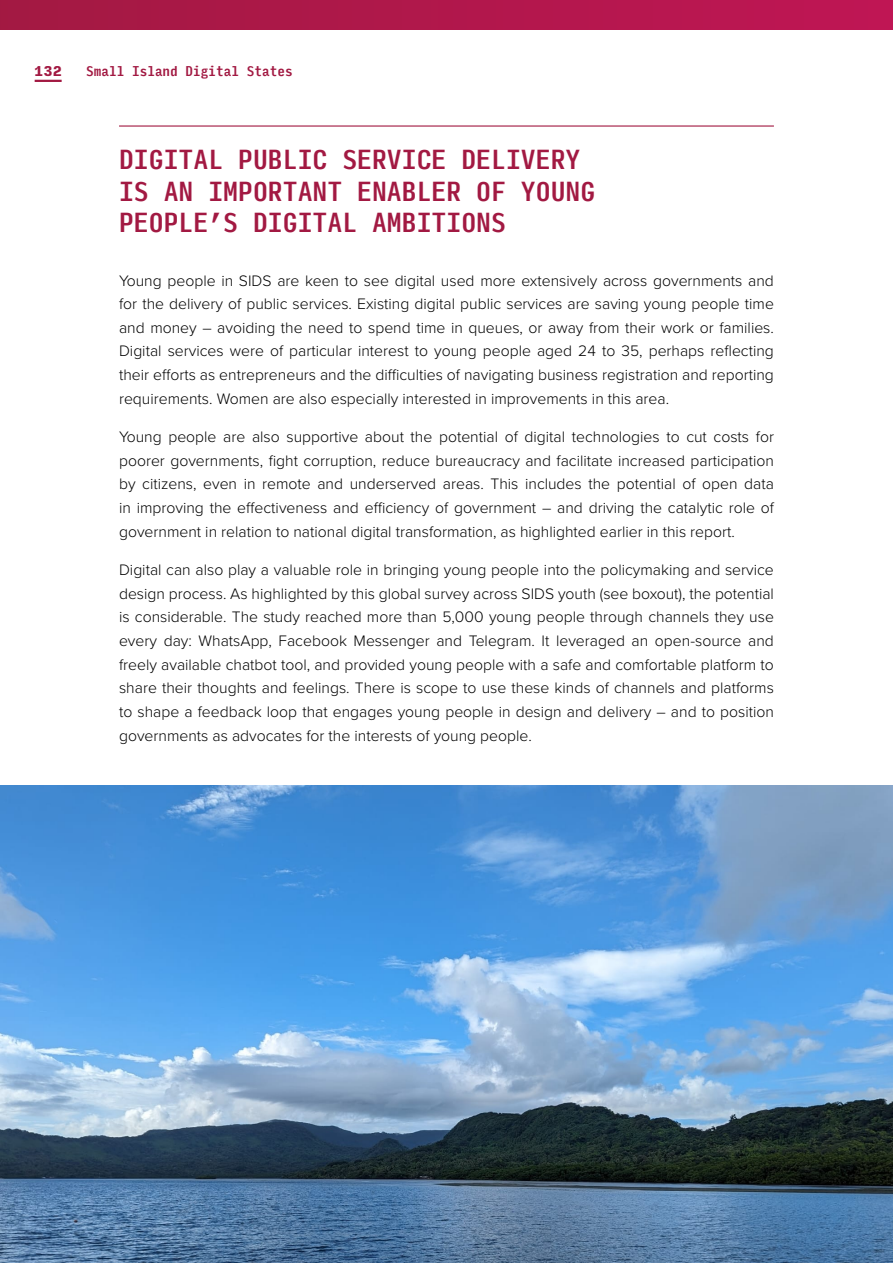
<style>
.page{position:relative;width:893px;height:1263px;background:#fff}
.page>*{position:absolute;margin:0;border:0;box-sizing:border-box;transform-origin:0 0}
.t1{font:500 26.25px/31.5px "Input Mono Condensed";color:#a21942}
.t2{font:300 15.75px/23.7px "Proxima Nova";color:#000;text-align:justify}
.t3{font:500 13.5px "Input Mono Condensed";color:#a21942}
.t4{font:900 13.5px "Input Mono";color:#a21942}
</style>
<div class="page">
<div style="left:0;top:0;width:893px;height:30px;background:linear-gradient(to right,#a31942,#bf1654)"></div>
<hr style="left:35px;top:80px;width:27px;height:2px;background:#a21942">
<hr style="left:119px;top:125px;width:655px;height:2px;background:#a21942">
<img style="left:0;top:786px;width:893px;height:477px">
<p class="t4" style="left:35px;top:59px;width:28px">132</p>
<p class="t3" style="left:86px;top:59px;width:208px">Small Island Digital States</p>
<h1 class="t1" style="left:119px;top:142px;width:478px">DIGITAL PUBLIC SERVICE DELIVERY<br>IS AN IMPORTANT ENABLER OF YOUNG<br>PEOPLE’S DIGITAL AMBITIONS</h1>
<p class="t2" style="left:119px;top:268px;width:656px">Young people in SIDS are keen to see digital used more extensively across governments and for the delivery of public services. Existing digital public services are saving young people time and money – avoiding the need to spend time in queues, or away from their work or families.<br>Digital services were of particular interest to young people aged 24 to 35, perhaps reflecting their efforts as entrepreneurs and the difficulties of navigating business registration and reporting requirements. Women are also especially interested in improvements in this area.</p>
<p class="t2" style="left:119px;top:424px;width:656px">Young people are also supportive about the potential of digital technologies to cut costs for poorer governments, fight corruption, reduce bureaucracy and facilitate increased participation by citizens, even in remote and underserved areas. This includes the potential of open data in improving the effectiveness and efficiency of government – and driving the catalytic role of government in relation to national digital transformation, as highlighted earlier in this report.</p>
<p class="t2" style="left:119px;top:557px;width:656px">Digital can also play a valuable role in bringing young people into the policymaking and service design process. As highlighted by this global survey across SIDS youth (see boxout), the potential is considerable. The study reached more than 5,000 young people through channels they use every day: WhatsApp, Facebook Messenger and Telegram. It leveraged an open-source and freely available chatbot tool, and provided young people with a safe and comfortable platform to share their thoughts and feelings. There is scope to use these kinds of channels and platforms to shape a feedback loop that engages young people in design and delivery – and to position governments as advocates for the interests of young people.</p>
</div>
